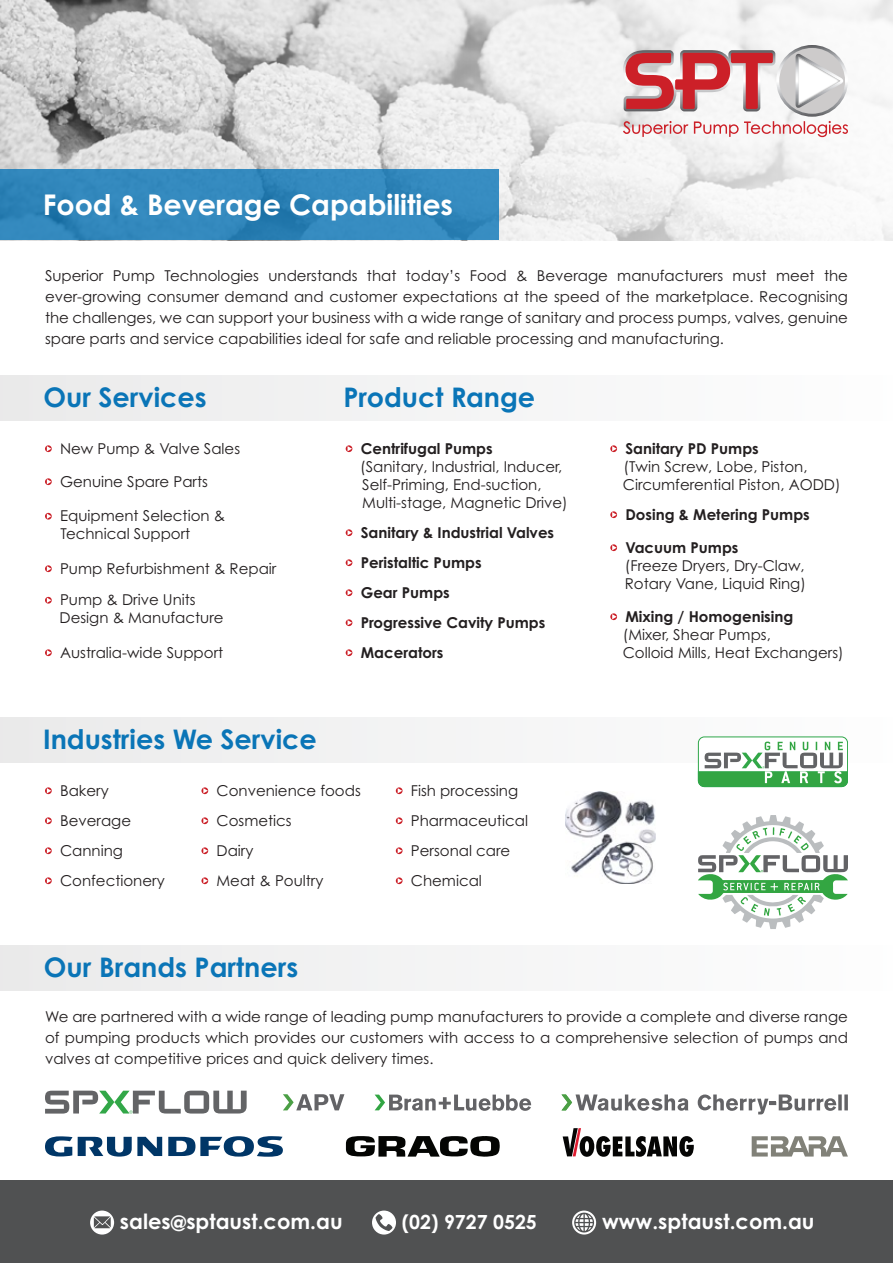
<style>
.page{position:relative;width:893px;height:1263px;background:#fff}
.page>*{position:absolute;margin:0;border:0;box-sizing:border-box;transform-origin:0 0}
.t1{font:700 28.5px "Century Gothic Pro";color:#fff}
.t2{font:700 27px "Century Gothic Pro";color:#0a75b7}
.t3{font:700 21px "Century Gothic Pro";color:#fff}
.t4{font:700 19.5px "Century Gothic Pro";color:#fff}
.t5{font:15px/30px "Century Gothic Pro";color:#231f20}
.t6{font:700 15px/30px "Century Gothic Pro";color:#231f20}
</style>
<div class="page">
<div style="left:0;top:1180px;width:893px;height:83px;background:#505152"></div>
<svg style="left:90px;top:1210px;width:24px;height:24px"></svg>
<svg style="left:372px;top:1210px;width:24px;height:24px"></svg>
<svg style="left:572px;top:1210px;width:24px;height:24px"></svg>
<svg style="left:0;top:0;width:893px;height:240px"></svg>
<svg style="left:0;top:170px;width:498px;height:70px;background:#3186bb"></svg>
<svg style="left:776px;top:45px;width:72px;height:72px"></svg>
<div style="left:779px;top:48px;width:66px;height:66px;background:#cdcbcb;border-radius:50%"></div>
<svg style="left:795px;top:54px;width:49px;height:55px"></svg>
<svg style="left:623px;top:50px;width:152px;height:61px"></svg>
<svg style="left:623px;top:121px;width:65px;height:16px"></svg>
<svg style="left:694px;top:121px;width:154px;height:16px"></svg>
<div style="left:0;top:375px;width:893px;height:45px;background:#f4f4f4"></div>
<div style="left:45px;top:445px;width:7px;height:7px;background:#d13b42;border-radius:50%"></div>
<svg style="left:47px;top:446px;width:4px;height:5px"></svg>
<div style="left:45px;top:478px;width:7px;height:7px;background:#d13b42;border-radius:50%"></div>
<svg style="left:47px;top:479px;width:4px;height:5px"></svg>
<div style="left:45px;top:513px;width:7px;height:7px;background:#d13b42;border-radius:50%"></div>
<svg style="left:47px;top:514px;width:4px;height:5px"></svg>
<div style="left:45px;top:565px;width:7px;height:7px;background:#d13b42;border-radius:50%"></div>
<svg style="left:47px;top:566px;width:4px;height:5px"></svg>
<div style="left:45px;top:597px;width:7px;height:7px;background:#d13b42;border-radius:50%"></div>
<svg style="left:47px;top:598px;width:4px;height:5px"></svg>
<div style="left:45px;top:649px;width:7px;height:7px;background:#d13b42;border-radius:50%"></div>
<svg style="left:47px;top:650px;width:4px;height:5px"></svg>
<svg style="left:346px;top:445px;width:6px;height:7px"></svg>
<svg style="left:348px;top:446px;width:4px;height:5px"></svg>
<svg style="left:346px;top:529px;width:6px;height:7px"></svg>
<svg style="left:348px;top:530px;width:4px;height:5px"></svg>
<svg style="left:346px;top:559px;width:6px;height:7px"></svg>
<svg style="left:348px;top:560px;width:4px;height:5px"></svg>
<svg style="left:346px;top:589px;width:6px;height:7px"></svg>
<svg style="left:348px;top:590px;width:4px;height:5px"></svg>
<svg style="left:346px;top:619px;width:6px;height:7px"></svg>
<svg style="left:348px;top:620px;width:4px;height:5px"></svg>
<svg style="left:346px;top:649px;width:6px;height:7px"></svg>
<svg style="left:348px;top:650px;width:4px;height:5px"></svg>
<svg style="left:610px;top:445px;width:7px;height:7px"></svg>
<svg style="left:612px;top:446px;width:5px;height:5px"></svg>
<svg style="left:610px;top:511px;width:7px;height:7px"></svg>
<svg style="left:612px;top:512px;width:5px;height:5px"></svg>
<svg style="left:610px;top:544px;width:7px;height:7px"></svg>
<svg style="left:612px;top:545px;width:5px;height:5px"></svg>
<svg style="left:610px;top:613px;width:7px;height:7px"></svg>
<svg style="left:612px;top:614px;width:5px;height:5px"></svg>
<div style="left:0;top:717px;width:893px;height:45px;background:#f3f3f4"></div>
<div style="left:45px;top:787px;width:7px;height:7px;background:#d13b42;border-radius:50%"></div>
<svg style="left:47px;top:788px;width:4px;height:5px"></svg>
<div style="left:45px;top:817px;width:7px;height:7px;background:#d13b42;border-radius:50%"></div>
<svg style="left:47px;top:818px;width:4px;height:5px"></svg>
<svg style="left:45px;top:847px;width:7px;height:7px"></svg>
<svg style="left:47px;top:848px;width:4px;height:5px"></svg>
<svg style="left:45px;top:877px;width:7px;height:7px"></svg>
<svg style="left:47px;top:878px;width:4px;height:5px"></svg>
<svg style="left:201px;top:787px;width:7px;height:7px"></svg>
<svg style="left:203px;top:788px;width:5px;height:5px"></svg>
<svg style="left:201px;top:817px;width:7px;height:7px"></svg>
<svg style="left:203px;top:818px;width:5px;height:5px"></svg>
<svg style="left:201px;top:847px;width:7px;height:7px"></svg>
<svg style="left:203px;top:848px;width:5px;height:5px"></svg>
<svg style="left:201px;top:877px;width:7px;height:7px"></svg>
<svg style="left:203px;top:878px;width:5px;height:5px"></svg>
<div style="left:396px;top:787px;width:7px;height:7px;background:#db656b;border-radius:50%"></div>
<svg style="left:398px;top:788px;width:4px;height:5px"></svg>
<div style="left:396px;top:817px;width:7px;height:7px;background:#db656b;border-radius:50%"></div>
<svg style="left:398px;top:818px;width:4px;height:5px"></svg>
<svg style="left:396px;top:847px;width:7px;height:7px"></svg>
<svg style="left:398px;top:848px;width:4px;height:5px"></svg>
<svg style="left:396px;top:877px;width:7px;height:7px"></svg>
<svg style="left:398px;top:878px;width:4px;height:5px"></svg>
<svg style="left:698px;top:815px;width:150px;height:114px"></svg>
<img style="left:565px;top:792px;width:90px;height:92px">
<div style="left:698px;top:737px;width:149px;height:49px;background:#fff;border-radius:6px"></div>
<div style="left:698px;top:736px;width:150px;height:51px;border:1px solid #2ea649;border-radius:6px"></div>
<svg style="left:698px;top:742px;width:150px;height:45px"></svg>
<div style="left:0;top:945px;width:893px;height:45px;background:#f4f4f4"></div>
<svg style="left:283px;top:1094px;width:61px;height:16px"></svg>
<svg style="left:375px;top:1094px;width:156px;height:17px"></svg>
<svg style="left:561px;top:1094px;width:127px;height:17px"></svg>
<svg style="left:698px;top:1094px;width:150px;height:20px"></svg>
<svg style="left:45px;top:1091px;width:202px;height:22px"></svg>
<svg style="left:45px;top:1136px;width:117px;height:20px"></svg>
<svg style="left:168px;top:1136px;width:115px;height:21px"></svg>
<svg style="left:346px;top:1136px;width:154px;height:21px"></svg>
<svg style="left:563px;top:1128px;width:131px;height:29px"></svg>
<svg style="left:752px;top:1136px;width:96px;height:20px"></svg>
<h1 class="t1" style="left:43px;top:187px;width:412px">Food &amp; Beverage Capabilities</h1>
<p class="t5" style="left:45px;top:265px;width:804px;line-height:21px;text-align:justify">Superior Pump Technologies understands that today’s Food &amp; Beverage manufacturers must meet the ever-growing consumer demand and customer expectations at the speed of the marketplace. Recognising the challenges, we can support your business with a wide range of sanitary and process pumps, valves, genuine spare parts and service capabilities ideal for safe and reliable processing and manufacturing.</p>
<h2 class="t2" style="left:44px;top:380px;width:165px">Our Services</h2>
<h2 class="t2" style="left:343px;top:380px;width:193px">Product Range</h2>
<p class="t5" style="left:60px;top:433px;width:182px">New Pump &amp; Valve Sales</p>
<p class="t5" style="left:60px;top:466px;width:150px">Genuine Spare Parts</p>
<p class="t5" style="left:60px;top:506px;width:167px;line-height:18px">Equipment Selection &amp;<br>Technical Support</p>
<p class="t5" style="left:60px;top:552px;width:218px;line-height:31.5px">Pump Refurbishment &amp; Repair<br>Pump &amp; Drive Units</p>
<p class="t5" style="left:60px;top:602px;width:166px">Design &amp; Manufacture</p>
<p class="t5" style="left:60px;top:637px;width:165px">Australia-wide Support</p>
<p class="t6" style="left:361px;top:433px;width:133px">Centrifugal Pumps</p>
<p class="t5" style="left:360px;top:457px;width:209px;line-height:18px">(Sanitary, Industrial, Inducer,<br>Self-Priming, End-suction,<br>Multi-stage, Magnetic Drive)</p>
<p class="t6" style="left:361px;top:517px;width:195px">Sanitary &amp; Industrial Valves<br>Peristaltic Pumps<br>Gear Pumps<br>Progressive Cavity Pumps<br>Macerators</p>
<p class="t6" style="left:625px;top:433px;width:135px">Sanitary PD Pumps</p>
<p class="t5" style="left:623px;top:457px;width:219px;line-height:18px">(Twin Screw, Lobe, Piston,<br>Circumferential Piston, AODD)</p>
<p class="t6" style="left:625px;top:499px;width:186px">Dosing &amp; Metering Pumps</p>
<p class="t6" style="left:625px;top:532px;width:115px">Vacuum Pumps</p>
<p class="t5" style="left:625px;top:556px;width:183px;line-height:18px">(Freeze Dryers, Dry-Claw,<br>Rotary Vane, Liquid Ring)</p>
<p class="t6" style="left:625px;top:601px;width:170px">Mixing / Homogenising</p>
<p class="t5" style="left:623px;top:625px;width:222px;line-height:18px">(Mixer, Shear Pumps,<br>Colloid Mills, Heat Exchangers)</p>
<h2 class="t2" style="left:43px;top:722px;width:275px">Industries We Service</h2>
<p class="t5" style="left:60px;top:775px;width:106px">Bakery<br>Beverage<br>Canning<br>Confectionery</p>
<p class="t5" style="left:217px;top:775px;width:146px">Convenience foods<br>Cosmetics<br>Dairy<br>Meat &amp; Poultry</p>
<p class="t5" style="left:411px;top:775px;width:119px">Fish processing<br>Pharmaceutical<br>Personal care<br>Chemical</p>
<h2 class="t2" style="left:44px;top:950px;width:256px">Our Brands Partners</h2>
<p class="t5" style="left:45px;top:1005px;width:804px;line-height:21px;text-align:justify">We are partnered with a wide range of leading pump manufacturers to provide a complete and diverse range of pumping products which provides our customers with access to a comprehensive selection of pumps and valves at competitive prices and quick delivery times.</p>
<h3 class="t3" style="left:120px;top:1208px;width:224px">sales@sptaust.com.au</h3>
<h3 class="t4" style="left:402px;top:1209px;width:136px">(02) 9727 0525</h3>
<h3 class="t3" style="left:602px;top:1208px;width:214px">www.sptaust.com.au</h3>
</div>
